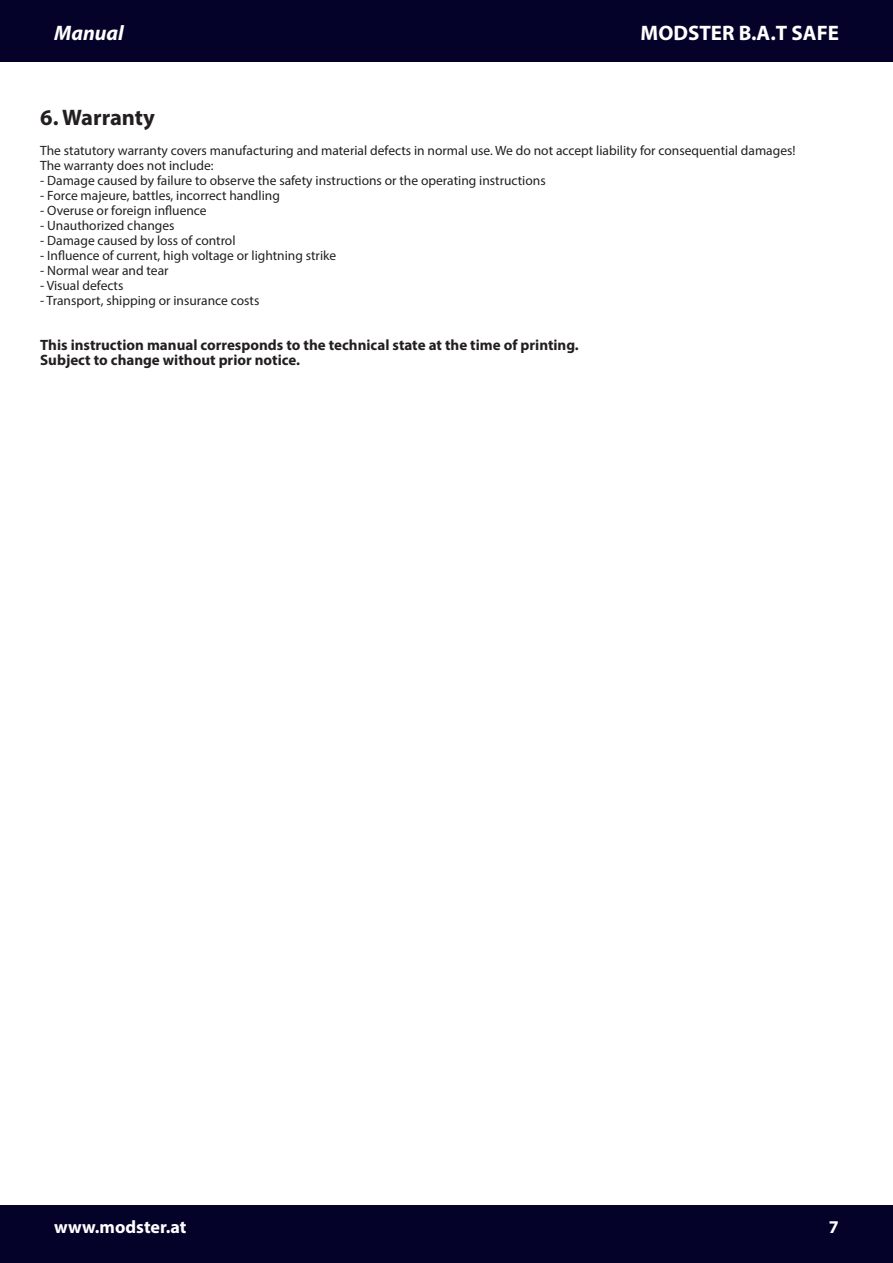
<style>
.page{position:relative;width:893px;height:1263px;background:#fff}
.page>*{position:absolute;margin:0;border:0;box-sizing:border-box;transform-origin:0 0}
.t1{font:700 22.5px "Myriad Pro";color:#231f20}
.t2{font:700 21px "Myriad Pro";color:#fff}
.t3{font:italic 700 21px "Myriad Pro";color:#fff}
.t4{font:700 18px "Myriad Pro";color:#fff}
.t5{font:700 15px "Myriad Pro";color:#231f20}
.t6{font:13.5px "Myriad Pro";color:#231f20}
</style>
<div class="page">
<div style="left:0;top:0;width:893px;height:62px;background:#05022a"></div>
<div style="left:0;top:1205px;width:893px;height:58px;background:#05022a"></div>
<h2 class="t3" style="left:54px;top:19px;width:71px">Manual</h2>
<h2 class="t2" style="left:641px;top:19px;width:200px">MODSTER B.A.T SAFE</h2>
<p class="t1" style="left:40px;top:103px;width:116px">6. Warranty</p>
<p class="t6" style="left:40px;top:142px;width:757px">The statutory warranty covers manufacturing and material defects in normal use. We do not accept liability for consequential damages!</p>
<p class="t6" style="left:40px;top:157px;width:175px">The warranty does not include:</p>
<p class="t6" style="left:40px;top:172px;width:507px">- Damage caused by failure to observe the safety instructions or the operating instructions</p>
<p class="t6" style="left:40px;top:187px;width:241px">- Force majeure, battles, incorrect handling</p>
<p class="t6" style="left:40px;top:202px;width:168px">- Overuse or foreign influence</p>
<p class="t6" style="left:40px;top:217px;width:136px">- Unauthorized changes</p>
<p class="t6" style="left:40px;top:232px;width:197px">- Damage caused by loss of control</p>
<p class="t6" style="left:40px;top:247px;width:298px">- Influence of current, high voltage or lightning strike</p>
<p class="t6" style="left:40px;top:262px;width:130px">- Normal wear and tear</p>
<p class="t6" style="left:40px;top:277px;width:85px">- Visual defects</p>
<p class="t6" style="left:40px;top:292px;width:221px">- Transport, shipping or insurance costs</p>
<p class="t5" style="left:40px;top:335px;width:540px">This instruction manual corresponds to the technical state at the time of printing.</p>
<p class="t5" style="left:40px;top:350px;width:261px">Subject to change without prior notice.</p>
<h3 class="t4" style="left:54px;top:1215px;width:134px">www.modster.at</h3>
<h3 class="t4" style="left:829px;top:1215px;width:11px">7</h3>
</div>
